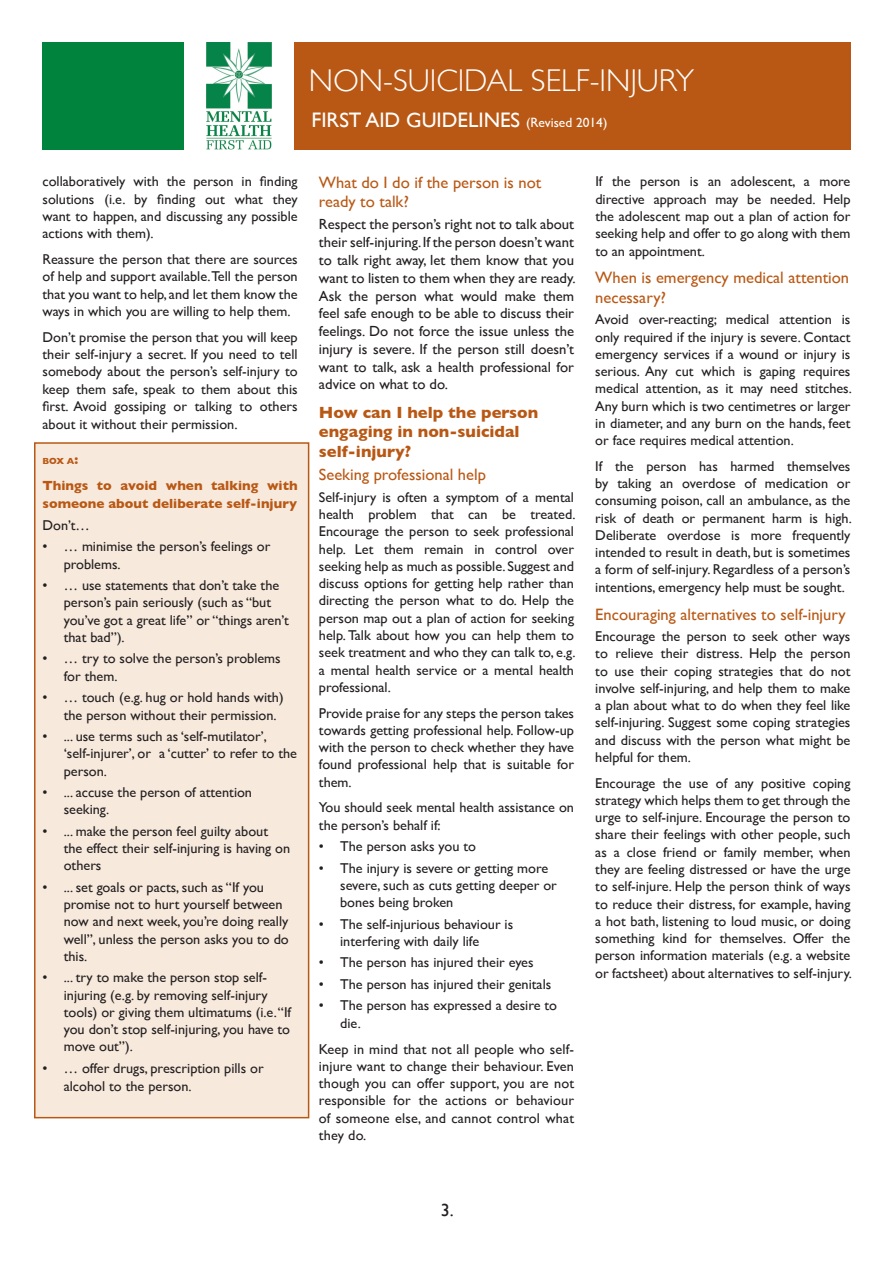
<style>
.page{position:relative;width:893px;height:1263px;background:#fff}
.page>*{position:absolute;margin:0;border:0;box-sizing:border-box;transform-origin:0 0}
.t1{font:300 31.5px "Gill Sans";color:#fff}
.t2{font:21px "Gill Sans";color:#fff}
.t3{font:18px "Gill Sans";color:#231f20}
.t4{font:16.5px/19.5px "Gill Sans";color:#b95814}
.t5{font:700 16.5px/19.5px "Gill Sans";color:#b95814}
.t6{font:14.7px/17.9px "Gill Sans";color:#231f20;text-align:justify}
.t7{font:14.25px/17.2px "Gill Sans";color:#231f20}
.t8{font:700 13.5px/18px "Gill Sans";color:#b95814}
.t9{font:700 9px "Gill Sans";color:#b95814}
.s1{font-size:13.5px}
.s2{font-size:14.7px}
</style>
<div class="page">
<div style="left:34px;top:442px;width:275px;height:676px;background:#f7e9dc;border:2px solid #b95814"></div>
<div style="left:43px;top:43px;width:141px;height:107px;background:#00843d"></div>
<div style="left:294px;top:43px;width:556px;height:107px;background:#b95814"></div>
<img style="left:207px;top:43px;width:64px;height:107px">
<h1 class="t1" style="left:309px;top:56px;width:387px">NON-SUICIDAL SELF-INJURY</h1>
<h2 class="t2" style="left:312px;top:107px;width:297px">FIRST AID GUIDELINES <span class="s1">(Revised 2014)</span></h2>
<p class="t7" style="left:43px;top:173px;width:257px;text-align:justify">collaboratively with the person in finding solutions (i.e. by finding out what they want to happen, and discussing any possible actions with them).</p>
<p class="t7" style="left:43px;top:251px;width:257px;text-align:justify">Reassure the person that there are sources of help and support available.Tell the person that you want to help, and let them know the ways in which you are willing to help them.</p>
<p class="t7" style="left:43px;top:328px;width:257px;text-align:justify">Don’t promise the person that you will keep their self-injury a secret. If you need to tell somebody about the person’s self-injury to keep them safe, speak to them about this first. Avoid gossiping or talking to others about it without their permission<span class="s2">.</span></p>
<p class="t9" style="left:43px;top:453px;width:37px">BOX A<span class="s1">:</span></p>
<p class="t8" style="left:43px;top:477px;width:257px">Things to avoid when talking with someone about deliberate self-injury</p>
<p class="t7" style="left:43px;top:516px;width:49px">Don’t…</p>
<p class="t7" style="left:64px;top:538px;width:208px;text-indent:-21px">• … minimise the person’s feelings or problems.</p>
<p class="t7" style="left:64px;top:577px;width:227px;text-indent:-21px">• … use statements that don’t take the person’s pain seriously (such as “but you’ve got a great life” or “things aren’t that bad”).</p>
<p class="t7" style="left:64px;top:650px;width:218px;text-indent:-21px">• … try to solve the person’s problems for them.</p>
<p class="t7" style="left:64px;top:689px;width:221px;text-indent:-21px">• … touch (e.g. hug or hold hands with) the person without their permission.</p>
<p class="t7" style="left:64px;top:727px;width:235px;text-indent:-21px">• ... use terms such as ‘self-mutilator’, ‘self-injurer’, or a ‘cutter’ to refer to the person.</p>
<p class="t7" style="left:64px;top:783px;width:190px;text-indent:-21px">• ... accuse the person of attention seeking.</p>
<p class="t7" style="left:64px;top:822px;width:228px;text-indent:-21px">• ... make the person feel guilty about the effect their self-injuring is having on others</p>
<p class="t7" style="left:64px;top:878px;width:227px;text-indent:-21px">• ... set goals or pacts, such as “If you promise not to hurt yourself between now and next week, you’re doing really well”, unless the person asks you to do this.</p>
<p class="t7" style="left:64px;top:969px;width:229px;text-indent:-21px">• ... try to make the person stop self&shy;injuring (e.g. by removing self-injury tools) or giving them ultimatums (i.e. “If you don’t stop self-injuring, you have to move out”).</p>
<p class="t7" style="left:64px;top:1059px;width:201px;line-height:17.7px;text-indent:-21px">• … offer drugs, prescription pills or alcohol to the person.</p>
<p class="t4" style="left:319px;top:172px;width:224px">What do I do if the person is not ready to talk?</p>
<p class="t6" style="left:319px;top:215px;width:258px">Respect the person’s right not to talk about their self-injuring. If the person doesn’t want to talk right away, let them know that you want to listen to them when they are ready.<br>Ask the person what would make them feel safe enough to be able to discuss their feelings. Do not force the issue unless the injury is severe. If the person still doesn’t want to talk, ask a health professional for advice on what to do.</p>
<p class="t5" style="left:319px;top:402px;width:221px">How can I help the person engaging in non-suicidal self-injury?</p>
<p class="t4" style="left:319px;top:465px;width:169px">Seeking professional help</p>
<p class="t7" style="left:319px;top:488px;width:258px;text-align:justify">Self-injury is often a symptom of a mental health problem that can be treated.<br>Encourage the person to seek professional help. Let them remain in control over seeking help as much as possible. Suggest and discuss options for getting help rather than directing the person what to do. Help the person map out a plan of action for seeking help. Talk about how you can help them to seek treatment and who they can talk to, e.g. a mental health service or a mental health professional.</p>
<p class="t7" style="left:319px;top:704px;width:257px;text-align:justify">Provide praise for any steps the person takes towards getting professional help. Follow-up with the person to check whether they have found professional help that is suitable for them.</p>
<p class="t7" style="left:319px;top:799px;width:257px">You should seek mental health assistance on the person’s behalf if:</p>
<p class="t7" style="left:319px;top:837px;width:159px">• The person asks you to</p>
<p class="t7" style="left:340px;top:859px;width:218px;text-indent:-21px">• The injury is severe or getting more severe, such as cuts getting deeper or bones being broken</p>
<p class="t7" style="left:340px;top:915px;width:175px;text-indent:-21px">• The self-injurious behaviour is interfering with daily life</p>
<p class="t7" style="left:319px;top:954px;width:216px">• The person has injured their eyes</p>
<p class="t7" style="left:319px;top:975px;width:234px">• The person has injured their genitals</p>
<p class="t7" style="left:340px;top:997px;width:218px;text-indent:-21px">• The person has expressed a desire to die.</p>
<p class="t7" style="left:319px;top:1040px;width:257px;text-align:justify">Keep in mind that not all people who self&shy;injure want to change their behaviour. Even though you can offer support, you are not responsible for the actions or behaviour of someone else, and cannot control what they do.</p>
<p class="t7" style="left:595px;top:173px;width:257px;text-align:justify">If the person is an adolescent, a more directive approach may be needed. Help the adolescent map out a plan of action for seeking help and offer to go along with them to an appointment.</p>
<p class="t4" style="left:595px;top:268px;width:255px">When is emergency medical attention necessary?</p>
<p class="t7" style="left:595px;top:311px;width:258px;text-align:justify">Avoid over-reacting; medical attention is only required if the injury is severe. Contact emergency services if a wound or injury is serious. Any cut which is gaping requires medical attention, as it may need stitches.<br>Any burn which is two centimetres or larger in diameter, and any burn on the hands, feet or face requires medical attention.</p>
<p class="t7" style="left:595px;top:457px;width:258px;text-align:justify">If the person has harmed themselves by taking an overdose of medication or consuming poison, call an ambulance, as the risk of death or permanent harm is high.<br>Deliberate overdose is more frequently intended to result in death, but is sometimes a form of self-injury. Regardless of a person’s intentions, emergency help must be sought.</p>
<p class="t4" style="left:595px;top:604px;width:252px">Encouraging alternatives to self-injury</p>
<p class="t7" style="left:595px;top:627px;width:257px;text-align:justify">Encourage the person to seek other ways to relieve their distress. Help the person to use their coping strategies that do not involve self-injuring, and help them to make a plan about what to do when they feel like self-injuring. Suggest some coping strategies and discuss with the person what might be helpful for them.</p>
<p class="t7" style="left:595px;top:774px;width:258px;text-align:justify">Encourage the use of any positive coping strategy which helps them to get through the urge to self-injure. Encourage the person to share their feelings with other people, such as a close friend or family member, when they are feeling distressed or have the urge to self-injure. Help the person think of ways to reduce their distress, for example, having a hot bath, listening to loud music, or doing something kind for themselves. Offer the person information materials (e.g. a website or factsheet) about alternatives to self-injury.</p>
<p class="t3" style="left:441px;top:1200px;width:14px">3.</p>
</div>
